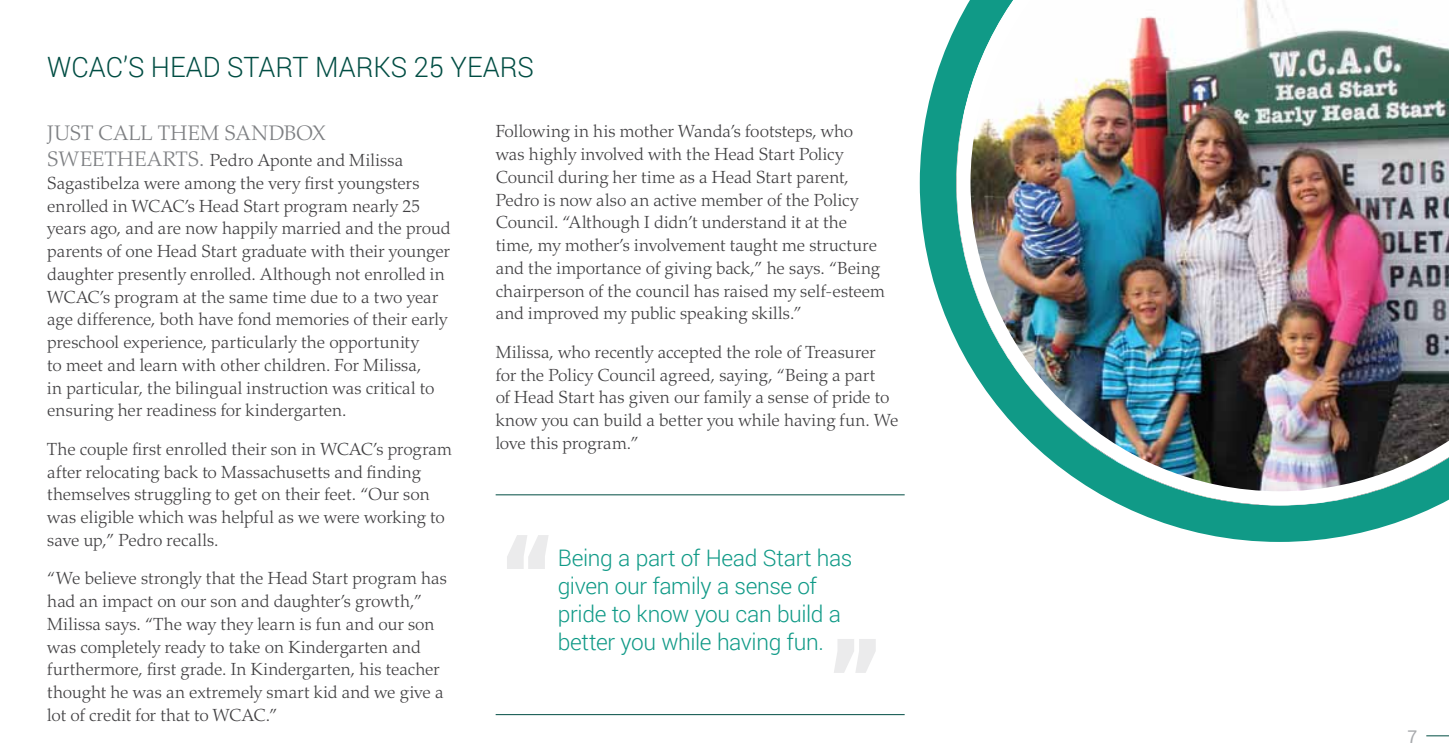
<style>
.page{position:relative;width:1449px;height:756px;background:#fff}
.page>*{position:absolute;margin:0;border:0;box-sizing:border-box;transform-origin:0 0}
.t1{font:300 28px "Roboto";color:#004d43}
.t2{font:300 22.75px/28px "Roboto";letter-spacing:-.015em;color:#109a87}
.t3{font:300 21px "Palatino LT Std";letter-spacing:.025em;color:#7e8083}
.t4{font:300 17.5px/22.8px "Palatino LT Std";letter-spacing:.005em;color:#414042}
.t5{font:17.5px "Roboto";color:#a7a9ac}
.s1{font-size:21px;color:#7e8083}
</style>
<div class="page">
<svg style="left:920px;top:24px;width:519px;height:518px"></svg>
<img style="left:957px;top:0;width:492px;height:505px">
<svg style="left:1426px;top:736px;width:23px;height:1px"></svg>
<hr style="left:496px;top:714px;width:409px;height:1px;background:#004d43">
<hr style="left:496px;top:495px;width:409px;height:1px;background:#004d43">
<h1 class="t1" style="left:47px;top:47px;width:287px">WCAC’s Head Start mar</h1>
<h1 class="t1" style="left:374px;top:47px;width:127px">ks 25 years</h1>
<p class="t3" style="left:47px;top:121px;width:280px">Just call them sandbox</p>
<p class="t4" style="left:47px;top:149px;width:405px"><span class="s1">sweethearts.</span> Pedro Aponte and Milissa Sagastibelza were among the very first youngsters enrolled in WCAC’s Head Start program nearly 25 years ago, and are now happily married and the proud parents of one Head Start graduate with their younger daughter presently enrolled. Although not enrolled in WCAC’s program at the same time due to a two year age difference, both have fond memories of their early preschool experience, particularly the opportunity<br>to meet and learn with other children. For Milissa,<br>in particular, the bilingual instruction was critical to ensuring her readiness for kindergarten.</p>
<p class="t4" style="left:47px;top:438px;width:406px">The couple first enrolled their son in WCAC’s program after relocating back to Massachusetts and finding themselves struggling to get on their feet. “Our son was eligible which was helpful as we were working to save up,” Pedro recalls.</p>
<p class="t4" style="left:47px;top:567px;width:401px">“We believe strongly that the Head Start program has had an impact on our son and daughter’s growth,” Milissa says. “The way they learn is fun and our son was completely ready to take on Kindergarten and furthermore, first grade. In Kindergarten, his teacher thought he was an extremely smart kid and we give a lot of credit for that to WCAC.”</p>
<p class="t4" style="left:496px;top:120px;width:391px">Following in his mother Wanda’s footsteps, who was highly involved with the Head Start Policy Council during her time as a Head Start parent, Pedro is now also an active member of the Policy Council. “Although I didn’t understand it at the time, my mother’s involvement taught me structure and the importance of giving back,” he says. “Being chairperson of the council has raised my self-esteem and improved my public speaking skills.”</p>
<p class="t4" style="left:496px;top:341px;width:404px">Milissa, who recently accepted the role of Treasurer for the Policy Council agreed, saying, “Being a part<br>of Head Start has given our family a sense of pride to know you can build a better you while having fun. We love this program.”</p>
<h2 class="t2" style="left:558px;top:543px;width:296px">Being a part of H ead Start has given our family a sense of pride to know you can build a better you while having fun.</h2>
<p class="t5" style="left:1408px;top:724px;width:11px">7</p>
</div>
